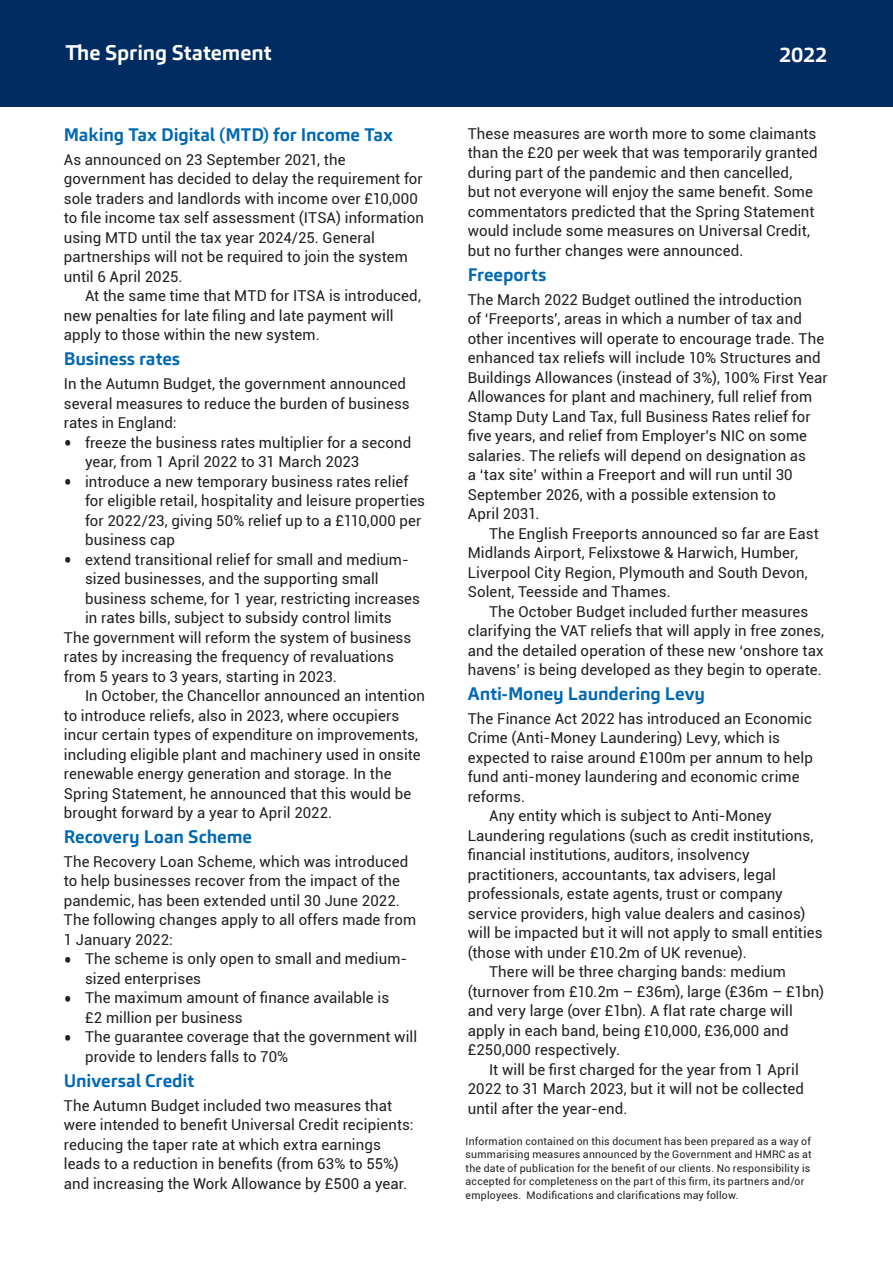
<style>
.page{position:relative;width:893px;height:1263px;background:#fff}
.page>*{position:absolute;margin:0;border:0;box-sizing:border-box;transform-origin:0 0}
.t1{font:700 21px "Carnac";letter-spacing:-.005em;color:#fff}
.t2{font:700 18px "Carnac";letter-spacing:-.005em;color:#0168b3}
.t3{font:15px/19.5px "Roboto";letter-spacing:.005em;color:#231f20}
.t4{font:10.5px/13.5px "Roboto";letter-spacing:.02em;color:#231f20}
.s1{font-size:24px}
</style>
<div class="page">
<div style="left:0;top:0;width:893px;height:106px;background:#002c62"></div>
<h1 class="t1" style="left:65px;top:39px;width:208px">The Spring Statement</h1>
<h1 class="t1" style="left:779px;top:41px;width:50px">2022</h1>
<p class="t2" style="left:64px;top:123px;width:331px">Making Tax Digital (MTD) for Income Tax</p>
<p class="t3" style="left:64px;top:149px;width:362px">As announced on 23 September 2021, the government has decided to delay the requirement for sole traders and landlords with income over £10,000 to file income tax self assessment (ITSA) information using MTD until the tax year 2024/25. General partnerships will not be required to join the system until 6 April 2025.</p>
<p class="t3" style="left:64px;top:286px;width:359px;text-indent:21px">At the same time that MTD for ITSA is introduced, new penalties for late filing and late payment will apply to those within the new system.</p>
<p class="t2" style="left:64px;top:347px;width:118px">Business rates</p>
<p class="t3" style="left:64px;top:373px;width:348px">In the Autumn Budget, the government announced several measures to reduce the burden of business rates in England:</p>
<p class="t3" style="left:85px;top:432px;width:328px;text-indent:-21px"><span class="s1">•</span> freeze the business rates multiplier for a second year, from 1 April 2022 to 31 March 2023</p>
<p class="t3" style="left:85px;top:471px;width:342px;text-indent:-21px"><span class="s1">•</span> introduce a new temporary business rates relief for eligible retail, hospitality and leisure properties for 2022/23, giving 50% relief up to a £110,000 per business cap</p>
<p class="t3" style="left:64px;top:549px;width:347px"><span class="s1">•</span> extend transitional relief for small and medium-</p>
<p class="t3" style="left:85px;top:568px;width:295px">sized businesses, and the supporting small</p>
<p class="t3" style="left:85px;top:588px;width:336px">business scheme, for 1 year, restricting increases</p>
<p class="t3" style="left:85px;top:607px;width:308px">in rates bills, subject to subsidy control limits</p>
<p class="t3" style="left:64px;top:627px;width:349px">The government will reform the system of business</p>
<p class="t3" style="left:64px;top:646px;width:332px">rates by increasing the frequency of revaluations</p>
<p class="t3" style="left:64px;top:666px;width:275px">from 5 years to 3 years, starting in 2023.</p>
<p class="t3" style="left:85px;top:685px;width:341px">In October, the Chancellor announced an intention</p>
<p class="t3" style="left:64px;top:705px;width:337px">to introduce reliefs, also in 2023, where occupiers</p>
<p class="t3" style="left:64px;top:724px;width:356px">incur certain types of expenditure on improvements,</p>
<p class="t3" style="left:64px;top:744px;width:358px">including eligible plant and machinery used in onsite</p>
<p class="t3" style="left:64px;top:763px;width:329px">renewable energy generation and storage. In the</p>
<p class="t3" style="left:64px;top:783px;width:349px">Spring Statement, he announced that this would be</p>
<p class="t3" style="left:64px;top:802px;width:270px">brought forward by a year to April 2022.</p>
<p class="t2" style="left:64px;top:825px;width:190px">Recovery Loan Scheme</p>
<p class="t3" style="left:64px;top:851px;width:354px">The Recovery Loan Scheme, which was introduced to help businesses recover from the impact of the pandemic, has been extended until 30 June 2022.<br>The following changes apply to all offers made from 1 January 2022:</p>
<p class="t3" style="left:85px;top:949px;width:324px;text-indent:-21px"><span class="s1">•</span> The scheme is only open to small and medium&shy;sized enterprises</p>
<p class="t3" style="left:85px;top:988px;width:306px;text-indent:-21px"><span class="s1">•</span> The maximum amount of finance available is £2 million per business</p>
<p class="t3" style="left:85px;top:1027px;width:334px;text-indent:-21px"><span class="s1">•</span> The guarantee coverage that the government will provide to lenders falls to 70%</p>
<p class="t2" style="left:64px;top:1069px;width:132px">Universal Credit</p>
<p class="t3" style="left:64px;top:1095px;width:351px">The Autumn Budget included two measures that were intended to benefit Universal Credit recipients: reducing the taper rate at which extra earnings leads to a reduction in benefits (from 63% to 55%) and increasing the Work Allowance by £500 a year.</p>
<p class="t3" style="left:468px;top:123px;width:351px">These measures are worth more to some claimants than the £20 per week that was temporarily granted during part of the pandemic and then cancelled, but not everyone will enjoy the same benefit. Some commentators predicted that the Spring Statement would include some measures on Universal Credit, but no further changes were announced.</p>
<p class="t2" style="left:468px;top:263px;width:80px">Freeports</p>
<p class="t3" style="left:468px;top:289px;width:362px">The March 2022 Budget outlined the introduction<br>of ‘Freeports’, areas in which a number of tax and other incentives will operate to encourage trade. The enhanced tax reliefs will include 10% Structures and Buildings Allowances (instead of 3%), 100% First Year Allowances for plant and machinery, full relief from Stamp Duty Land Tax, full Business Rates relief for five years, and relief from Employer’s NIC on some salaries. The reliefs will depend on designation as<br>a ‘tax site’ within a Freeport and will run until 30<br>September 2026, with a possible extension to<br>April 2031.</p>
<p class="t3" style="left:468px;top:523px;width:352px;text-indent:21px">The English Freeports announced so far are East Midlands Airport, Felixstowe &amp; Harwich, Humber, Liverpool City Region, Plymouth and South Devon, Solent, Teesside and Thames.</p>
<p class="t3" style="left:468px;top:601px;width:358px;text-align:center">The October Budget included further measures clarifying the VAT reliefs that will apply in free zones, and the detailed operation of these new ‘onshore tax havens’ is being developed as they begin to operate.</p>
<p class="t2" style="left:468px;top:682px;width:239px">Anti-Money Laundering Levy</p>
<p class="t3" style="left:468px;top:708px;width:346px">The Finance Act 2022 has introduced an Economic</p>
<p class="t3" style="left:468px;top:728px;width:314px">Crime (Anti-Money Laundering) Levy, which is</p>
<p class="t3" style="left:468px;top:747px;width:347px">expected to raise around £100m per annum to help</p>
<p class="t3" style="left:468px;top:767px;width:333px">fund anti-money laundering and economic crime</p>
<p class="t3" style="left:468px;top:786px;width:59px">reforms.</p>
<p class="t3" style="left:489px;top:806px;width:284px">Any entity which is subject to Anti-Money</p>
<p class="t3" style="left:468px;top:825px;width:347px">Laundering regulations (such as credit institutions,</p>
<p class="t3" style="left:468px;top:845px;width:283px">financial institutions, auditors, insolvency</p>
<p class="t3" style="left:468px;top:864px;width:310px">practitioners, accountants, tax advisers, legal</p>
<p class="t3" style="left:468px;top:884px;width:317px">professionals, estate agents, trust or company</p>
<p class="t3" style="left:468px;top:903px;width:339px">service providers, high value dealers and casinos)</p>
<p class="t3" style="left:468px;top:923px;width:356px">will be impacted but it will not apply to small entities</p>
<p class="t3" style="left:468px;top:942px;width:280px">(those with under £10.2m of UK revenue).</p>
<p class="t3" style="left:489px;top:962px;width:299px">There will be three charging bands: medium</p>
<p class="t3" style="left:468px;top:981px;width:358px">(turnover from £10.2m – £36m), large (£36m – £1bn)</p>
<p class="t3" style="left:468px;top:1001px;width:327px">and very large (over £1bn). A flat rate charge will</p>
<p class="t3" style="left:468px;top:1020px;width:322px">apply in each band, being £10,000, £36,000 and</p>
<p class="t3" style="left:468px;top:1040px;width:154px">£250,000 respectively.</p>
<p class="t3" style="left:489px;top:1059px;width:311px">It will be first charged for the year from 1 April</p>
<p class="t3" style="left:468px;top:1079px;width:338px">2022 to 31 March 2023, but it will not be collected</p>
<p class="t3" style="left:468px;top:1098px;width:161px">until after the year-end.</p>
<p class="t4" style="left:466px;top:1134px;width:348px">Information contained on this document has been prepared as a way of summarising measures announced by the Government and HMRC as at the date of publication for the benefit of our clients. No responsibility is accepted for completeness on the part of this firm, its partners and/or employees. Modifications and clarifications may follow.</p>
</div>
